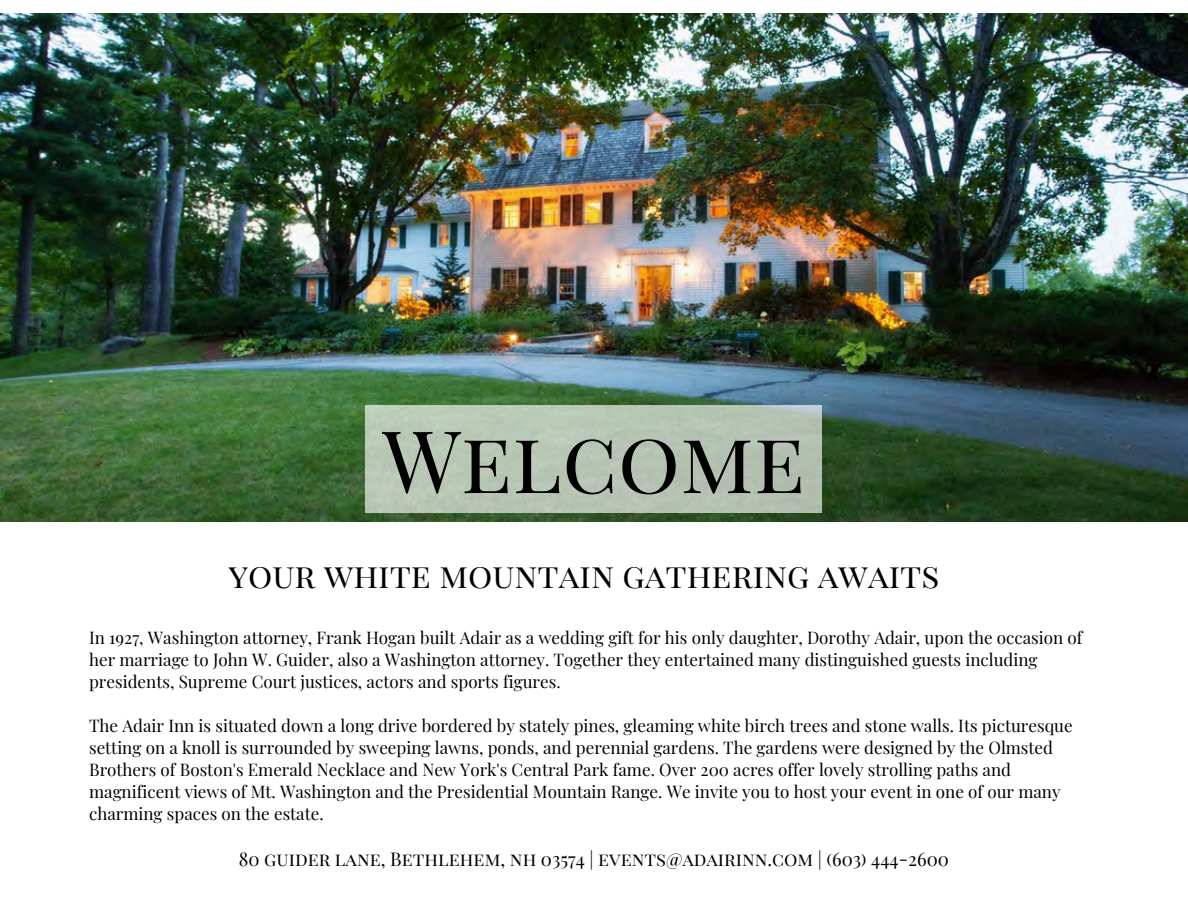
<style>
.page{position:relative;width:1188px;height:918px;background:#fff}
.page>*{position:absolute;margin:0;border:0;box-sizing:border-box;transform-origin:0 0}
.t1{font:86.55px "Playfair Display SC";color:#000}
.t2{font:33.75px "Playfair Display SC";color:#000}
.t3{font:18.6px "Playfair Display SC";color:#000}
.t4{font:16.95px/22px "Playfair Display";color:#000}
.s1{color:#fff}
</style>
<div class="page">
<img style="left:0;top:14px;width:1188px;height:508px">
<div style="left:365px;top:406px;width:457px;height:106px;background:#b7c5b4"></div>
<h1 class="t1" style="left:383px;top:400px;width:424px">Welcome</h1>
<h2 class="t2" style="left:229px;top:551px;width:752px">your white mountain gathering awaits<span class="s1">gs</span></h2>
<p class="t4" style="left:89px;top:626px;width:995px">In 1927, Washington attorney, Frank Hogan built Adair as a wedding gift for his only daughter, Dorothy Adair, upon the occasion of her marriage to John W. Guider, also a Washington attorney. Together they entertained many distinguished guests including presidents, Supreme Court justices, actors and sports figures.</p>
<p class="t4" style="left:89px;top:714px;width:985px">The Adair Inn is situated down a long drive bordered by stately pines, gleaming white birch trees and stone walls. Its picturesque setting on a knoll is surrounded by sweeping lawns, ponds, and perennial gardens. The gardens were designed by the Olmsted Brothers of Boston's Emerald Necklace and New York's Central Park fame. Over 200 acres offer lovely strolling paths and magnificent views of Mt. Washington and the Presidential Mountain Range. We invite you to host your event in one of our many charming spaces on the estate.</p>
<p class="t3" style="left:239px;top:846px;width:712px">80 guider lane, Bethlehem, nh 03574 | events@adairinn.com | (603) 444-2600</p>
</div>
